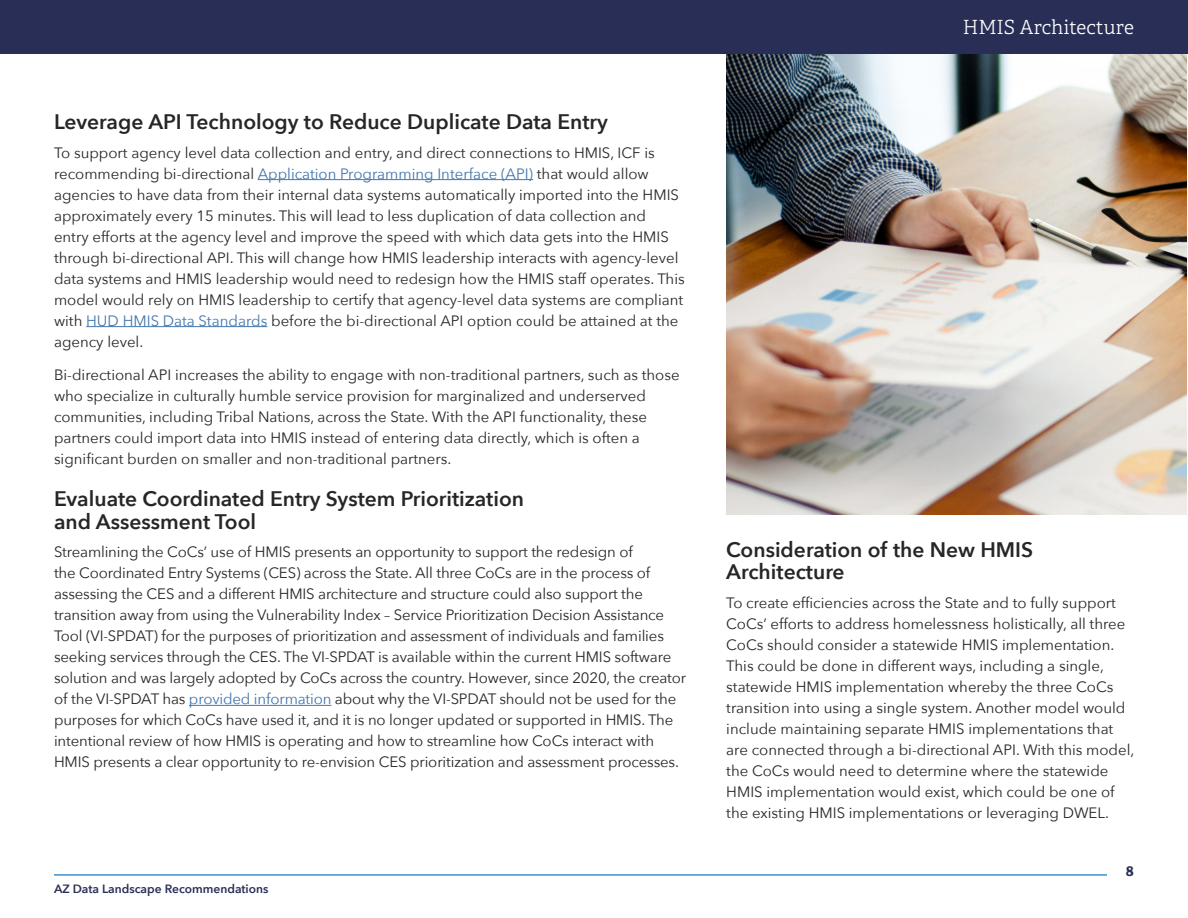
<style>
.page{position:relative;width:1188px;height:918px;background:#fff}
.page>*{position:absolute;margin:0;border:0;box-sizing:border-box;transform-origin:0 0}
.t1{font:600 21px/22.5px "Avenir Next";color:#262626}
.t2{font:300 19.5px "Adelle";color:#fff}
.text{font:15px/21px "Avenir Next";color:#262626}
.t3{font:700 15px "Adelle";color:#282e55}
.t4{font:600 12px "Avenir Next";color:#282e55}
.s1{color:#4176ad}
</style>
<div class="page">
<img style="left:727px;top:54px;width:459px;height:460px">
<hr style="left:258px;top:179px;width:275px;height:1px;background:#4176ad">
<hr style="left:86px;top:326px;width:181px;height:1px;background:#4176ad">
<hr style="left:189px;top:705px;width:142px;height:1px;background:#4176ad">
<div style="left:0;top:0;width:1188px;height:54px;background:#282e55"></div>
<hr style="left:54px;top:874px;width:1053px;height:2px;background:#3e90c7">
<h2 class="t1" style="left:54px;top:110px;width:555px">Leverage API Technology to Reduce Duplicate Data Entry</h2>
<p class="text" style="left:54px;top:141px;width:632px">To support agency level data collection and entry, and direct connections to HMIS, ICF is recommending bi-directional <span class="s1">Application Programming Interface (API)</span> that would allow agencies to have data from their internal data systems automatically imported into the HMIS approximately every 15 minutes. This will lead to less duplication of data collection and<br>entry efforts at the agency level and improve the speed with which data gets into the HMIS through bi-directional API. This will change how HMIS leadership interacts with agency-level data systems and HMIS leadership would need to redesign how the HMIS staff operates. This model would rely on HMIS leadership to certify that agency-level data systems are compliant with <span class="s1">HUD HMIS Data Standards</span> before the bi-directional API option could be attained at the agency level.</p>
<p class="text" style="left:54px;top:363px;width:627px">Bi-directional API increases the ability to engage with non-traditional partners, such as those who specialize in culturally humble service provision for marginalized and underserved communities, including Tribal Nations, across the State. With the API functionality, these partners could import data into HMIS instead of entering data directly, which is often a significant burden on smaller and non-traditional partners.</p>
<h2 class="t1" style="left:54px;top:487px;width:472px">Evaluate Coordinated Entry System Prioritization and Assessment Tool</h2>
<p class="text" style="left:54px;top:541px;width:634px">Streamlining the CoCs’ use of HMIS presents an opportunity to support the redesign of<br>the Coordinated Entry Systems (CES) across the State. All three CoCs are in the process of assessing the CES and a different HMIS architecture and structure could also support the transition away from using the Vulnerability Index – Service Prioritization Decision Assistance Tool (VI-SPDAT) for the purposes of prioritization and assessment of individuals and families seeking services through the CES. The VI-SPDAT is available within the current HMIS software solution and was largely adopted by CoCs across the country. However, since 2020, the creator of the VI-SPDAT has <span class="s1">provided information</span> about why the VI-SPDAT should not be used for the purposes for which CoCs have used it, and it is no longer updated or supported in HMIS. The intentional review of how HMIS is operating and how to streamline how CoCs interact with HMIS presents a clear opportunity to re-envision CES prioritization and assessment processes.</p>
<p class="t4" style="left:54px;top:878px;width:216px">AZ Data Landscape Recommendations</p>
<p class="t2" style="left:963px;top:16px;width:173px">HMIS Architecture</p>
<h2 class="t1" style="left:726px;top:538px;width:308px">Consideration of the New HMIS<br>Architecture</h2>
<p class="text" style="left:726px;top:591px;width:410px">To create efficiencies across the State and to fully support CoCs’ efforts to address homelessness holistically, all three CoCs should consider a statewide HMIS implementation.<br>This could be done in different ways, including a single, statewide HMIS implementation whereby the three CoCs transition into using a single system. Another model would include maintaining separate HMIS implementations that are connected through a bi-directional API. With this model, the CoCs would need to determine where the statewide HMIS implementation would exist, which could be one of the existing HMIS implementations or leveraging DWEL.</p>
<p class="t3" style="left:1126px;top:861px;width:10px">8</p>
</div>
